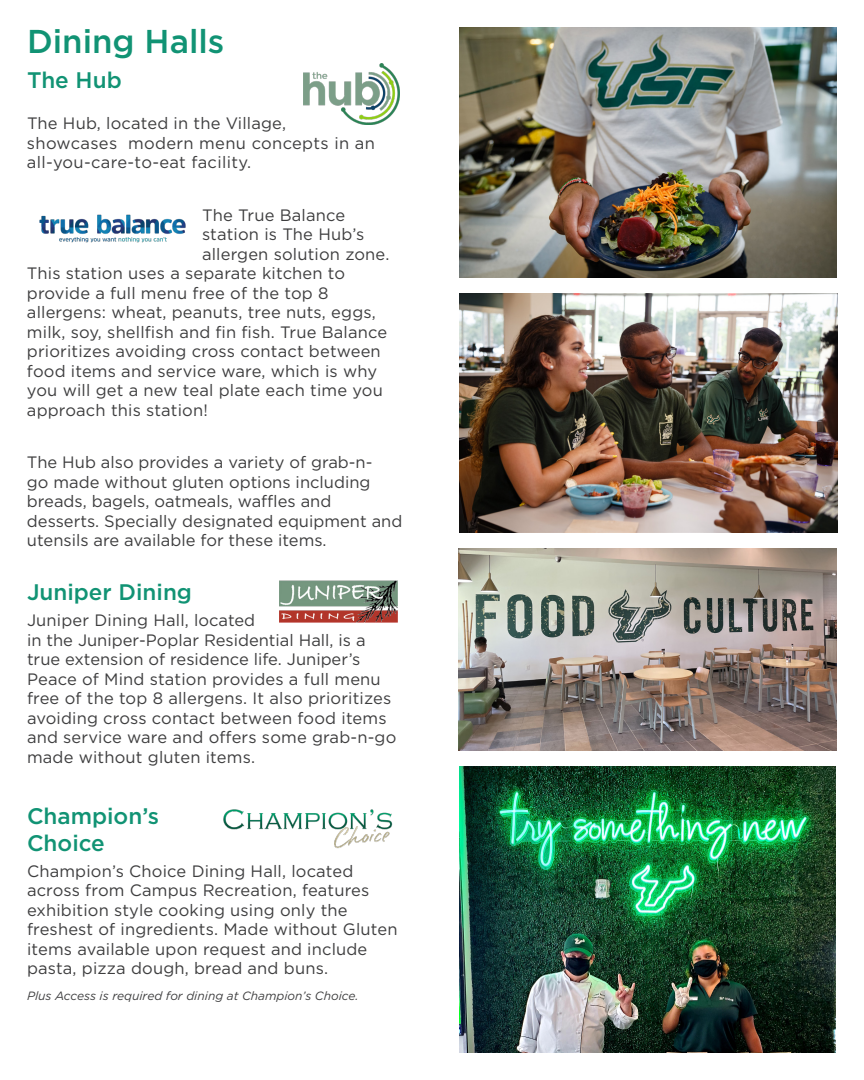
<style>
.page{position:relative;width:864px;height:1080px;background:#fff}
.page>*{position:absolute;margin:0;border:0;box-sizing:border-box;transform-origin:0 0}
.t1{font:500 33px "Gotham";color:#119374}
.t2{font:500 22.5px/27px "Gotham";color:#119374}
.t3{font:16.5px/19.5px "Gotham";letter-spacing:.01em;color:#3e3e3f}
.t4{font:italic 12px "Gotham";color:#3e3e3f}
</style>
<div class="page">
<img style="left:303px;top:64px;width:96px;height:61px">
<img style="left:39px;top:214px;width:147px;height:29px">
<img style="left:280px;top:580px;width:118px;height:43px">
<img style="left:223px;top:809px;width:170px;height:40px">
<img style="left:459px;top:27px;width:378px;height:250px">
<img style="left:459px;top:548px;width:378px;height:203px">
<img style="left:459px;top:293px;width:378px;height:239px">
<img style="left:459px;top:767px;width:376px;height:286px">
<h1 class="t1" style="left:27px;top:20px;width:199px">Dining Halls</h1>
<h2 class="t2" style="left:27px;top:66px;width:96px">The Hub</h2>
<p class="t3" style="left:27px;top:113px;width:349px">The Hub, located in the Village, showcases modern menu concepts in an all-you-care-to-eat facility.</p>
<p class="t3" style="left:202px;top:205px;width:145px">The True Balance</p>
<p class="t3" style="left:202px;top:224px;width:164px">station is The Hub’s</p>
<p class="t3" style="left:202px;top:244px;width:189px">allergen solution zone.</p>
<p class="t3" style="left:27px;top:263px;width:320px">This station uses a separate kitchen to</p>
<p class="t3" style="left:27px;top:283px;width:303px">provide a full menu free of the top 8</p>
<p class="t3" style="left:27px;top:302px;width:350px">allergens: wheat, peanuts, tree nuts, eggs,</p>
<p class="t3" style="left:27px;top:322px;width:362px">milk, soy, shellfish and fin fish. True Balance</p>
<p class="t3" style="left:27px;top:341px;width:355px">prioritizes avoiding cross contact between</p>
<p class="t3" style="left:27px;top:361px;width:352px">food items and service ware, which is why</p>
<p class="t3" style="left:27px;top:380px;width:357px">you will get a new teal plate each time you</p>
<p class="t3" style="left:27px;top:400px;width:182px">approach this station!</p>
<p class="t3" style="left:27px;top:452px;width:377px">The Hub also provides a variety of grab-n-<br>go made without gluten options including breads, bagels, oatmeals, waffles and desserts. Specially designated equipment and utensils are available for these items.</p>
<h2 class="t2" style="left:27px;top:578px;width:167px">Juniper Dining</h2>
<p class="t3" style="left:27px;top:610px;width:371px">Juniper Dining Hall, located<br>in the Juniper-Poplar Residential Hall, is a true extension of residence life. Juniper’s Peace of Mind station provides a full menu free of the top 8 allergens. It also prioritizes avoiding cross contact between food items and service ware and offers some grab-n-go made without gluten items.</p>
<h2 class="t2" style="left:27px;top:802px;width:134px">Champion’s<br>Choice</h2>
<p class="t3" style="left:27px;top:861px;width:372px">Champion’s Choice Dining Hall, located across from Campus Recreation, features exhibition style cooking using only the freshest of ingredients. Made without Gluten items available upon request and include pasta, pizza dough, bread and buns.</p>
<p class="t4" style="left:27px;top:988px;width:333px">Plus Access is required for dining at Champion’s Choice.</p>
</div>
